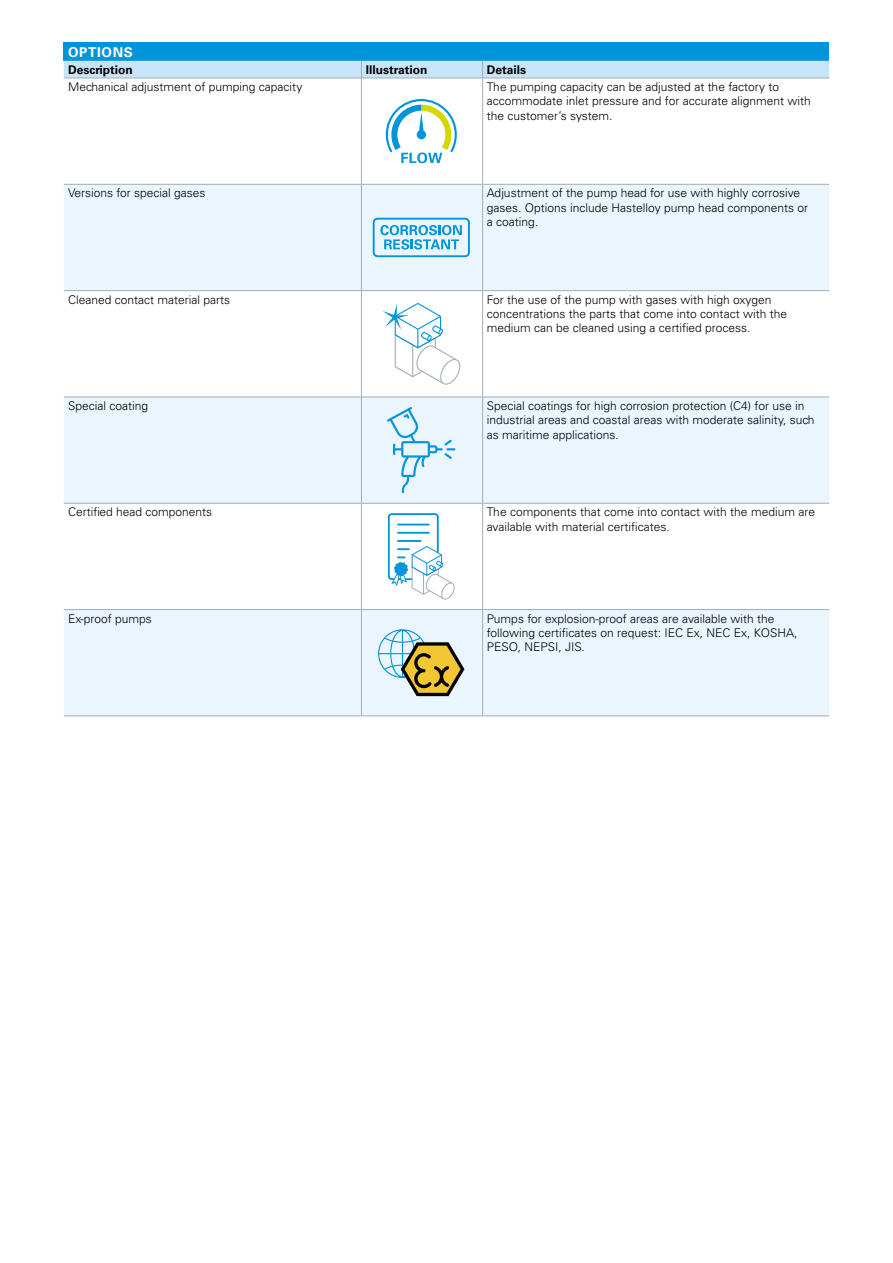
<style>
.page{position:relative;width:893px;height:1263px;background:#fff}
.page>*{position:absolute;margin:0;border:0;box-sizing:border-box;transform-origin:0 0}
.Titel_Headline_Tabelle{font:700 13.5px "Univers LT Std";letter-spacing:.05em;color:#fff}
.Fließtext_Tabelle{font:300 12px/14.4px "Univers LT Std";color:#000}
.Titel_Kopfzeile_Tabelle{font:700 12px "Univers LT Std";color:#000}
</style>
<div class="page">
<div style="left:64px;top:43px;width:765px;height:18px;background:#0095db"></div>
<svg style="left:64px;top:185px;width:765px;height:531px;fill:#eaf5fd"></svg>
<div style="left:64px;top:61px;width:765px;height:17px;background:#c8e4f9"></div>
<hr style="left:64px;top:78px;width:297px;height:1px;background:#a4adb7">
<hr style="left:361px;top:78px;width:122px;height:1px;background:#a4adb7">
<hr style="left:483px;top:78px;width:346px;height:1px;background:#a4adb7">
<hr style="left:64px;top:184px;width:297px;height:1px;background:#a4adb7">
<hr style="left:361px;top:184px;width:122px;height:1px;background:#a4adb7">
<hr style="left:483px;top:184px;width:346px;height:1px;background:#a4adb7">
<hr style="left:64px;top:290px;width:297px;height:1px;background:#a4adb7">
<hr style="left:361px;top:290px;width:122px;height:1px;background:#a4adb7">
<hr style="left:483px;top:290px;width:346px;height:1px;background:#a4adb7">
<hr style="left:64px;top:397px;width:297px;height:1px;background:#a4adb7">
<hr style="left:361px;top:397px;width:122px;height:1px;background:#a4adb7">
<hr style="left:483px;top:397px;width:346px;height:1px;background:#a4adb7">
<hr style="left:64px;top:503px;width:297px;height:1px;background:#a4adb7">
<hr style="left:361px;top:503px;width:122px;height:1px;background:#a4adb7">
<hr style="left:483px;top:503px;width:346px;height:1px;background:#a4adb7">
<hr style="left:64px;top:609px;width:297px;height:1px;background:#a4adb7">
<hr style="left:361px;top:609px;width:122px;height:1px;background:#a4adb7">
<hr style="left:483px;top:609px;width:346px;height:1px;background:#a4adb7">
<hr style="left:64px;top:716px;width:297px;height:1px;background:#a4adb7">
<hr style="left:361px;top:716px;width:122px;height:1px;background:#a4adb7">
<hr style="left:483px;top:716px;width:346px;height:1px;background:#a4adb7">
<hr style="left:361px;top:78px;width:1px;height:106px;background:#a4adb7">
<hr style="left:482px;top:78px;width:1px;height:106px;background:#a4adb7">
<hr style="left:361px;top:184px;width:1px;height:106px;background:#a4adb7">
<hr style="left:482px;top:184px;width:1px;height:106px;background:#a4adb7">
<hr style="left:361px;top:291px;width:1px;height:106px;background:#a4adb7">
<hr style="left:482px;top:291px;width:1px;height:106px;background:#a4adb7">
<hr style="left:361px;top:397px;width:1px;height:106px;background:#a4adb7">
<hr style="left:482px;top:397px;width:1px;height:106px;background:#a4adb7">
<hr style="left:361px;top:503px;width:1px;height:106px;background:#a4adb7">
<hr style="left:482px;top:503px;width:1px;height:106px;background:#a4adb7">
<hr style="left:361px;top:610px;width:1px;height:106px;background:#a4adb7">
<hr style="left:482px;top:610px;width:1px;height:106px;background:#a4adb7">
<svg style="left:386px;top:99px;width:71px;height:64px"></svg>
<svg style="left:373px;top:218px;width:97px;height:39px;background:#9dd5f1"></svg>
<svg style="left:382px;top:303px;width:78px;height:82px"></svg>
<svg style="left:387px;top:407px;width:68px;height:86px;background:#cee9f8"></svg>
<svg style="left:388px;top:513px;width:67px;height:87px"></svg>
<svg style="left:378px;top:629px;width:86px;height:67px;background:#b9ba98"></svg>
<p class="Titel_Headline_Tabelle" style="left:68px;top:44px;width:66px">OPTIONS</p>
<p class="Titel_Kopfzeile_Tabelle" style="left:68px;top:62px;width:66px">Description</p>
<p class="Titel_Kopfzeile_Tabelle" style="left:366px;top:62px;width:63px">Illustration</p>
<p class="Titel_Kopfzeile_Tabelle" style="left:487px;top:62px;width:41px">Details</p>
<p class="Fließtext_Tabelle" style="left:68px;top:79px;width:236px">Mechanical adjustment of pumping capacity</p>
<p class="Fließtext_Tabelle" style="left:487px;top:79px;width:325px">The pumping capacity can be adjusted at the factory to accommodate inlet pressure and for accurate alignment with the customer’s system.</p>
<p class="Fließtext_Tabelle" style="left:68px;top:186px;width:139px">Versions for special gases</p>
<p class="Fließtext_Tabelle" style="left:487px;top:186px;width:323px">Adjustment of the pump head for use with highly corrosive gases. Options include Hastelloy pump head components or a coating.</p>
<p class="Fließtext_Tabelle" style="left:68px;top:292px;width:164px">Cleaned contact material parts</p>
<p class="Fließtext_Tabelle" style="left:487px;top:292px;width:302px">For the use of the pump with gases with high oxygen concentrations the parts that come into contact with the medium can be cleaned using a certified process.</p>
<p class="Fließtext_Tabelle" style="left:68px;top:398px;width:82px">Special coating</p>
<p class="Fließtext_Tabelle" style="left:487px;top:398px;width:329px">Special coatings for high corrosion protection (C4) for use in industrial areas and coastal areas with moderate salinity, such as maritime applications.</p>
<p class="Fließtext_Tabelle" style="left:68px;top:505px;width:146px">Certified head components</p>
<p class="Fließtext_Tabelle" style="left:487px;top:505px;width:330px">The components that come into contact with the medium are available with material certificates.</p>
<p class="Fließtext_Tabelle" style="left:68px;top:611px;width:85px">Ex-proof pumps</p>
<p class="Fließtext_Tabelle" style="left:487px;top:611px;width:312px">Pumps for explosion-proof areas are available with the following certificates on request: IEC Ex, NEC Ex, KOSHA,<br>PESO, NEPSI, JIS.</p>
</div>
